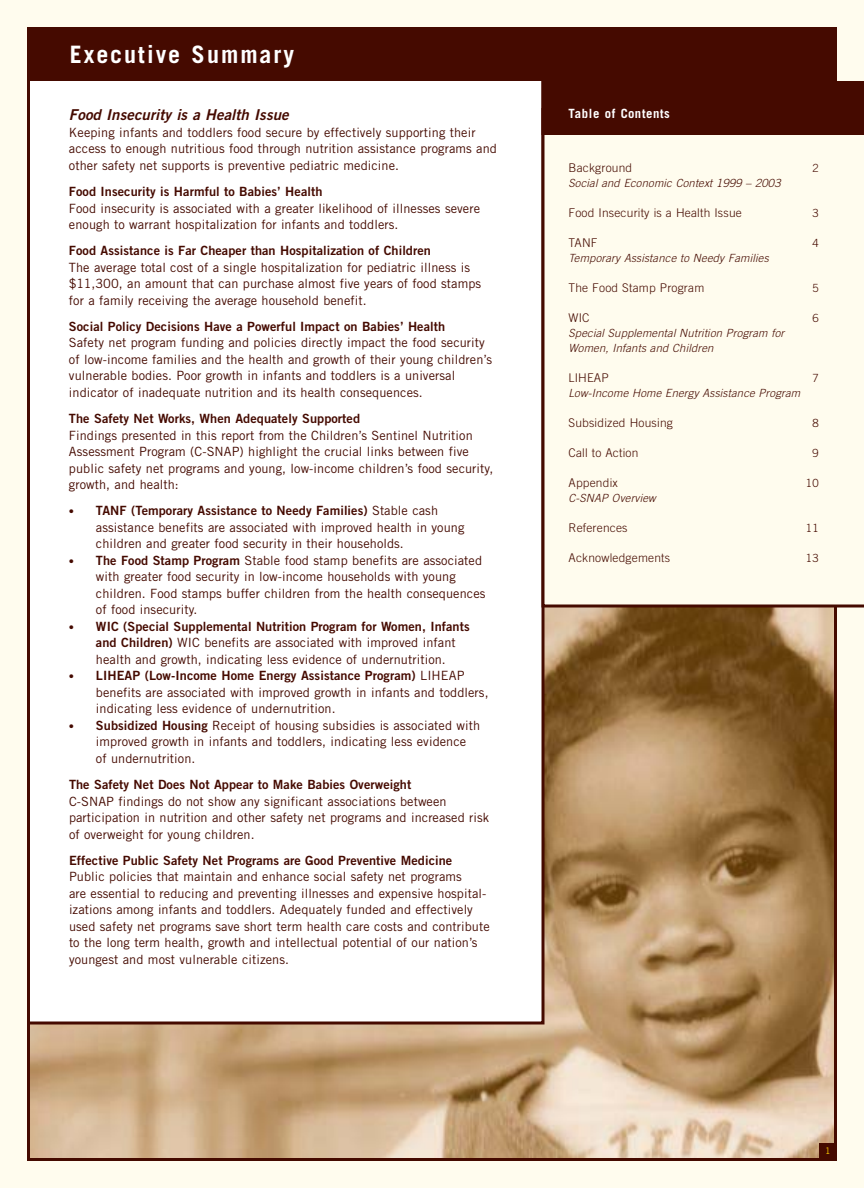
<style>
.page{position:relative;width:864px;height:1188px;background:#fffcee}
.page>*{position:absolute;margin:0;border:0;box-sizing:border-box;transform-origin:0 0}
.t1{font:700 24px "Trade Gothic";letter-spacing:.085em;color:#fff}
.t2{font:italic 15px "Trade Gothic Bold Two";letter-spacing:.005em;color:#450a00}
.t3{font:12.75px/16.5px "Trade Gothic";letter-spacing:.005em;color:#450a00}
.t4{font:12.75px "Trade Gothic Bold Two";letter-spacing:.005em;color:#450a00}
.t5{font:700 12.75px "Trade Gothic";letter-spacing:.045em;color:#fff}
.t6{font:300 12px "Trade Gothic";letter-spacing:.015em;color:#450a00}
.t7{font:italic 300 11.25px/15px "Trade Gothic";letter-spacing:.015em;color:#450a00}
.t8{font:300 11.25px "Trade Gothic";color:#450a00}
.t9{font:9px "Trade Gothic";color:#ffd000}
.s1{font-size:10.5px}
.s2{font-family:"Trade Gothic"}
.s3{font-family:"Trade Gothic Bold Two";font-size:10.5px}
.s4{font-family:"Trade Gothic Bold Two"}
</style>
<div class="page">
<img style="left:31px;top:608px;width:802px;height:549px">
<div style="left:28px;top:63px;width:515px;height:960px;background:#fff"></div>
<div style="left:28px;top:28px;width:808px;height:52px;background:#450a00"></div>
<div style="left:27px;top:27px;width:810px;height:54px;border:3px solid #450a00"></div>
<svg style="left:542px;top:135px;width:322px;height:473px"></svg>
<div style="left:542px;top:81px;width:322px;height:54px;background:#450a00"></div>
<div style="left:819px;top:1143px;width:18px;height:18px;background:#450a00"></div>
<h1 class="t1" style="left:70px;top:46px;width:226px">Executive Summary</h1>
<p class="t2" style="left:69px;top:109px;width:221px">Food Insecurity is a Health Issue</p>
<p class="t3" style="left:69px;top:125px;width:430px">Keeping infants and toddlers food secure by effectively supporting their access to enough nutritious food through nutrition assistance programs and other safety net supports is preventive pediatric medicine.</p>
<p class="t4" style="left:69px;top:187px;width:255px">Food Insecurity is Harmful to Babies’ Health</p>
<p class="t3" style="left:69px;top:201px;width:413px">Food insecurity is associated with a greater likelihood of illnesses severe enough to warrant hospitalization for infants and toddlers.</p>
<p class="t4" style="left:69px;top:246px;width:363px">Food Assistance is Far Cheaper than Hospitalization of Children</p>
<p class="t3" style="left:69px;top:260px;width:414px">The average total cost of a single hospitalization for pediatric illness is $11,300, an amount that can purchase almost five years of food stamps for a family receiving the average household benefit.</p>
<p class="t4" style="left:69px;top:322px;width:378px">Social Policy Decisions Have a Powerful Impact on Babies’ Health</p>
<p class="t3" style="left:69px;top:336px;width:425px">Safety net program funding and policies directly impact the food security of low-income families and the health and growth of their young children’s vulnerable bodies. Poor growth in infants and toddlers is a universal indicator of inadequate nutrition and its health consequences.</p>
<p class="t4" style="left:69px;top:414px;width:293px">The Safety Net Works, When Adequately Supported</p>
<p class="t3" style="left:69px;top:428px;width:426px">Findings presented in this report from the Children’s Sentinel Nutrition Assessment Program (C-SNAP) highlight the crucial links between five public safety net programs and young, low-income children’s food security, growth, and health:</p>
<p class="t4" style="left:69px;top:506px;width:371px"><span class="s1">•</span> TANF (Temporary Assistance to Needy Families) <span class="s2">Stable cash</span></p>
<p class="t3" style="left:96px;top:520px;width:370px">assistance benefits are associated with improved health in young children and greater food security in their households.</p>
<p class="t3" style="left:96px;top:553px;width:391px;text-indent:-27px"><span class="s3">•</span> <span class="s4">The Food Stamp Program</span> Stable food stamp benefits are associated with greater food security in low-income households with young children. Food stamps buffer children from the health consequences of food insecurity.</p>
<p class="t4" style="left:69px;top:622px;width:402px"><span class="s1">•</span> WIC (Special Supplemental Nutrition Program for Women, Infants</p>
<p class="t3" style="left:96px;top:636px;width:361px"><span class="s4">and Children)</span> WIC benefits are associated with improved infant health and growth, indicating less evidence of undernutrition.</p>
<p class="t4" style="left:69px;top:671px;width:397px"><span class="s1">•</span> LIHEAP (Low-Income Home Energy Assistance Program) <span class="s2">LIHEAP</span></p>
<p class="t3" style="left:96px;top:685px;width:394px">benefits are associated with improved growth in infants and toddlers, indicating less evidence of undernutrition.</p>
<p class="t3" style="left:96px;top:718px;width:386px;text-indent:-27px"><span class="s3">•</span> <span class="s4">Subsidized Housing</span> Receipt of housing subsidies is associated with improved growth in infants and toddlers, indicating less evidence<br>of undernutrition.</p>
<p class="t4" style="left:69px;top:780px;width:344px">The Safety Net Does Not Appear to Make Babies Overweight</p>
<p class="t3" style="left:69px;top:794px;width:422px">C-SNAP findings do not show any significant associations between participation in nutrition and other safety net programs and increased risk of overweight for young children.</p>
<p class="t4" style="left:69px;top:856px;width:385px">Effective Public Safety Net Programs are Good Preventive Medicine</p>
<p class="t3" style="left:69px;top:870px;width:422px">Public policies that maintain and enhance social safety net programs<br>are essential to reducing and preventing illnesses and expensive hospital&shy;izations among infants and toddlers. Adequately funded and effectively used safety net programs save short term health care costs and contribute to the long term health, growth and intellectual potential of our nation’s youngest and most vulnerable citizens.</p>
<p class="t5" style="left:568px;top:109px;width:103px">Table of Contents</p>
<p class="t6" style="left:568px;top:163px;width:65px">Background</p>
<p class="t8" style="left:812px;top:164px;width:8px">2</p>
<p class="t7" style="left:569px;top:177px;width:214px">Social and Economic Context 1999 – 2003</p>
<p class="t6" style="left:568px;top:208px;width:175px">Food Insecurity is a Health Issue</p>
<p class="t8" style="left:812px;top:209px;width:8px">3</p>
<p class="t6" style="left:568px;top:238px;width:31px">TANF</p>
<p class="t8" style="left:812px;top:239px;width:8px">4</p>
<p class="t7" style="left:569px;top:252px;width:202px">Temporary Assistance to Needy Families</p>
<p class="t6" style="left:568px;top:283px;width:137px">The Food Stamp Program</p>
<p class="t8" style="left:812px;top:284px;width:8px">5</p>
<p class="t6" style="left:568px;top:313px;width:23px">WIC</p>
<p class="t8" style="left:812px;top:314px;width:8px">6</p>
<p class="t7" style="left:569px;top:327px;width:217px">Special Supplemental Nutrition Program for<br>Women, Infants and Children</p>
<p class="t6" style="left:568px;top:373px;width:42px">LIHEAP</p>
<p class="t8" style="left:812px;top:374px;width:8px">7</p>
<p class="t7" style="left:569px;top:387px;width:233px">Low-Income Home Energy Assistance Program</p>
<p class="t6" style="left:568px;top:418px;width:106px">Subsidized Housing</p>
<p class="t8" style="left:812px;top:419px;width:8px">8</p>
<p class="t6" style="left:568px;top:448px;width:71px">Call to Action</p>
<p class="t8" style="left:812px;top:449px;width:8px">9</p>
<p class="t6" style="left:568px;top:478px;width:51px">Appendix</p>
<p class="t8" style="left:806px;top:479px;width:14px">10</p>
<p class="t7" style="left:568px;top:492px;width:89px">C-SNAP Overview</p>
<p class="t6" style="left:568px;top:523px;width:61px">References</p>
<p class="t8" style="left:806px;top:524px;width:14px">11</p>
<p class="t6" style="left:568px;top:553px;width:103px">Acknowledgements</p>
<p class="t8" style="left:806px;top:554px;width:14px">13</p>
<p class="t9" style="left:825px;top:1148px;width:7px">1</p>
</div>
